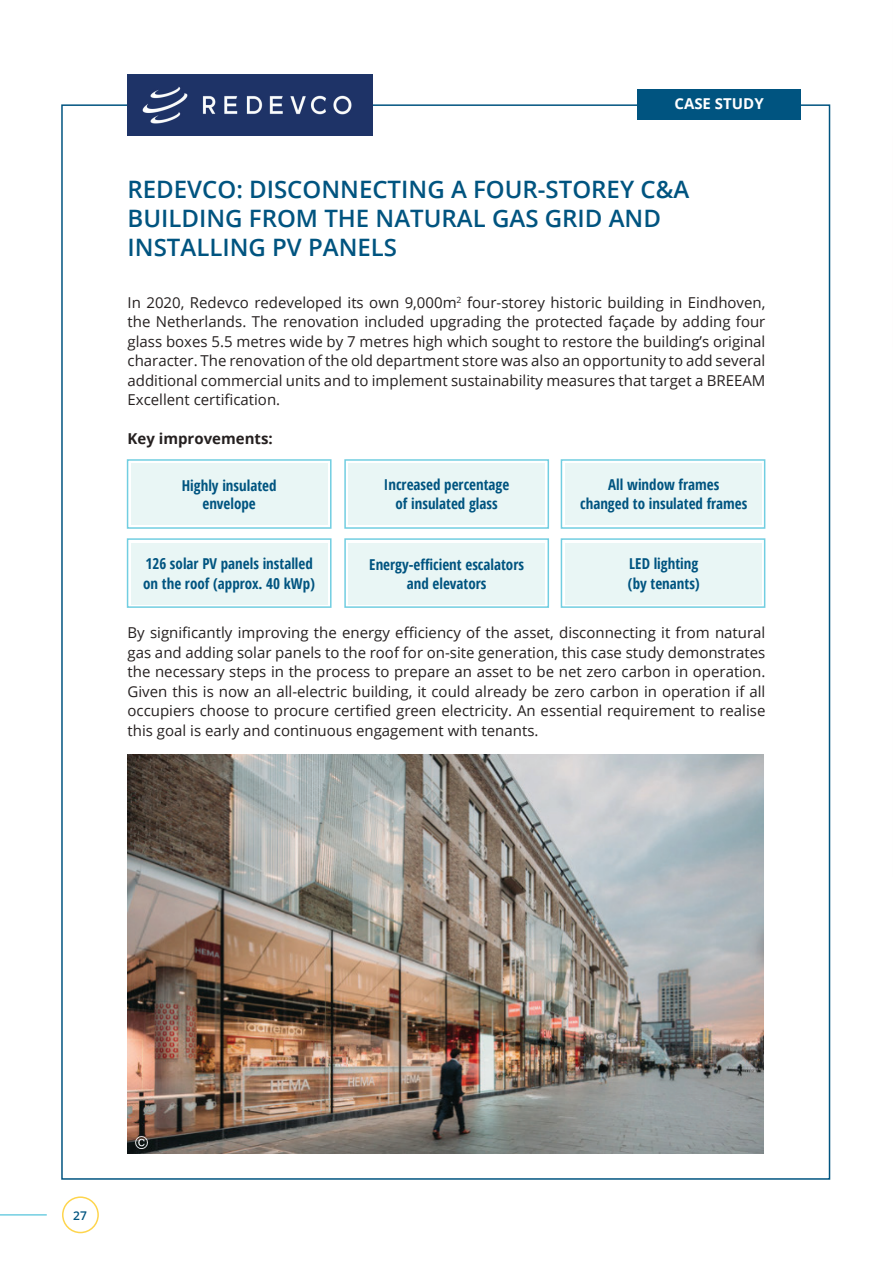
<style>
.page{position:relative;width:893px;height:1263px;background:#fff}
.page>*{position:absolute;margin:0;border:0;box-sizing:border-box;transform-origin:0 0}
.t1{font:600 24px/28.8px "Open Sans";color:#005480}
.t2{font:15px/19.5px "Open Sans";color:#252020;text-align:justify}
.t3{font:700 condensed 15px/19.5px "Open Sans";color:#005480;text-align:center}
.t4{font:700 15px "Open Sans";color:#252020}
.t5{font:700 15px "Open Sans";color:#fff}
.t6{font:600 12px "Open Sans";color:#005480}
</style>
<div class="page">
<hr style="left:0;top:1214px;width:47px;height:1px;background:#71cee1">
<div style="left:637px;top:89px;width:164px;height:31px;background:#005480"></div>
<div style="left:131px;top:463px;width:196px;height:62px;background:#e9f6f5"></div>
<div style="left:348px;top:463px;width:197px;height:62px;background:#e9f6f5"></div>
<div style="left:565px;top:463px;width:196px;height:62px;background:#e9f6f5"></div>
<div style="left:131px;top:543px;width:196px;height:61px;background:#e9f6f5"></div>
<div style="left:348px;top:543px;width:197px;height:61px;background:#e9f6f5"></div>
<div style="left:565px;top:543px;width:196px;height:61px;background:#e9f6f5"></div>
<img style="left:128px;top:754px;width:636px;height:399px">
<img style="left:128px;top:74px;width:244px;height:61px">
<div style="left:127px;top:459px;width:205px;height:70px;border:2px solid #71cee1"></div>
<div style="left:127px;top:538px;width:205px;height:70px;border:2px solid #71cee1"></div>
<div style="left:344px;top:459px;width:205px;height:70px;border:2px solid #71cee1"></div>
<div style="left:561px;top:459px;width:204px;height:70px;border:2px solid #71cee1"></div>
<div style="left:344px;top:538px;width:205px;height:70px;border:2px solid #71cee1"></div>
<div style="left:561px;top:538px;width:204px;height:70px;border:2px solid #71cee1"></div>
<div style="left:62px;top:1196px;width:37px;height:37px;border:2px solid #fed54d;border-radius:50%"></div>
<p class="t5" style="left:674px;top:93px;width:91px">CASE STUDY</p>
<h1 class="t1" style="left:128px;top:175px;width:563px">REDEVCO: DISCONNECTING A FOUR-STOREY C&amp;A<br>BUILDING FROM THE NATURAL GAS GRID AND<br>INSTALLING PV PANELS</h1>
<p class="t2" style="left:128px;top:292px;width:639px">In 2020, Redevco redeveloped its own 9,000m<sup>2</sup> four-storey historic building in Eindhoven, the Netherlands. The renovation included upgrading the protected façade by adding four glass boxes 5.5 metres wide by 7 metres high which sought to restore the building’s original character. The renovation of the old department store was also an opportunity to add several additional commercial units and to implement sustainability measures that target a BREEAM Excellent certification.</p>
<p class="t4" style="left:128px;top:428px;width:147px">Key improvements:</p>
<p class="t3" style="left:182px;top:476px;width:96px;line-height:18px">Highly insulated envelope</p>
<p class="t3" style="left:143px;top:553px;width:173px;text-align:left">126 solar PV panels installed on the roof (approx. 40 kWp)</p>
<p class="t3" style="left:384px;top:474px;width:127px">Increased percentage of insulated glass</p>
<p class="t3" style="left:369px;top:554px;width:156px">Energy-efficient escalators and elevators</p>
<p class="t3" style="left:580px;top:474px;width:169px">All window frames<br>changed to insulated frames</p>
<p class="t3" style="left:628px;top:553px;width:74px;text-align:left">LED lighting (by tenants)</p>
<p class="t2" style="left:128px;top:622px;width:639px">By significantly improving the energy efficiency of the asset, disconnecting it from natural gas and adding solar panels to the roof for on-site generation, this case study demonstrates the necessary steps in the process to prepare an asset to be net zero carbon in operation.<br>Given this is now an all-electric building, it could already be zero carbon in operation if all occupiers choose to procure certified green electricity. An essential requirement to realise this goal is early and continuous engagement with tenants.</p>
<p class="t6" style="left:73px;top:1207px;width:15px">27</p>
</div>
